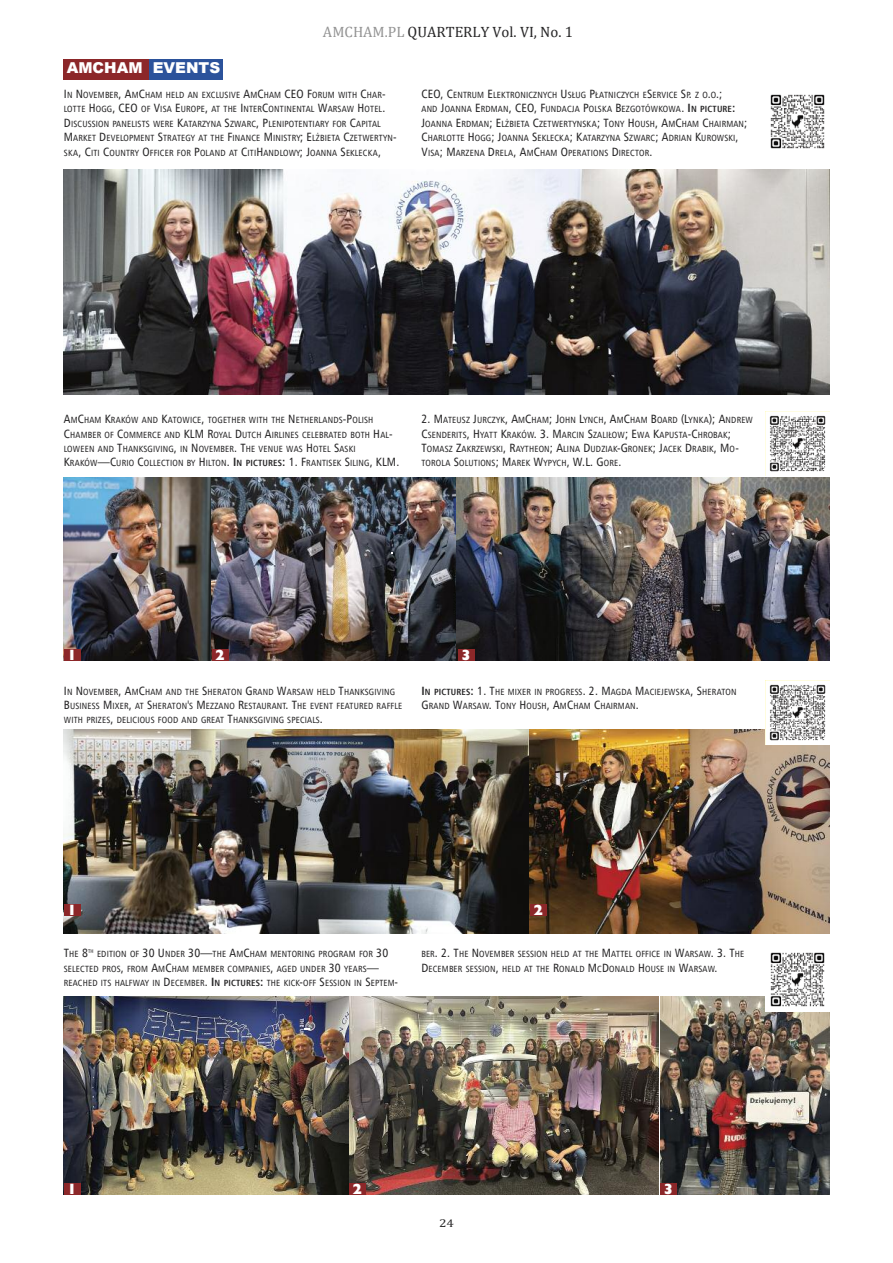
<style>
.page{position:relative;width:893px;height:1263px;background:#fff}
.page>*{position:absolute;margin:0;border:0;box-sizing:border-box;transform-origin:0 0}
.t1{font:15px "Cambria Math";color:#272627}
.t2{font:900 15px "Arial";color:#fff}
.t3{font:15px "Humanst 521 X Bd EU";color:#fff}
.t4{font:12px "Humnst 777 Cn EU";color:#272627}
.t5{font:11.25px "Cambria Math";color:#272627;scale:1.2 1}
.t6{font:9px/14.4px "Humnst 777 Cn EU";letter-spacing:.02em;color:#272627}
.s1{color:#939393}
.s2{font-size:12px}
.s3{font-weight:700;font-size:12px}
.s4{font-weight:700}
.s5{font-size:9px}
</style>
<div class="page">
<img style="left:64px;top:997px;width:286px;height:198px">
<img style="left:350px;top:997px;width:309px;height:198px">
<img style="left:660px;top:997px;width:169px;height:198px">
<img style="left:765px;top:952px;width:64px;height:59px">
<div style="left:64px;top:1184px;width:16px;height:11px;background:#8c2729"></div>
<div style="left:349px;top:1184px;width:17px;height:11px;background:#8c2729"></div>
<div style="left:660px;top:1184px;width:16px;height:11px;background:#8c2729"></div>
<div style="left:64px;top:59px;width:85px;height:21px;background:#8c2729"></div>
<div style="left:150px;top:59px;width:73px;height:21px;background:#2b529b"></div>
<img style="left:64px;top:477px;width:148px;height:184px">
<img style="left:212px;top:477px;width:245px;height:184px">
<img style="left:457px;top:477px;width:372px;height:184px">
<img style="left:765px;top:412px;width:61px;height:63px">
<div style="left:64px;top:650px;width:16px;height:11px;background:#8c2729"></div>
<div style="left:212px;top:650px;width:16px;height:11px;background:#8c2729"></div>
<div style="left:458px;top:650px;width:16px;height:11px;background:#8c2729"></div>
<img style="left:64px;top:170px;width:765px;height:224px">
<img style="left:770px;top:94px;width:55px;height:55px">
<img style="left:64px;top:729px;width:465px;height:205px">
<img style="left:529px;top:729px;width:300px;height:205px">
<img style="left:765px;top:680px;width:64px;height:64px">
<div style="left:64px;top:905px;width:16px;height:11px;background:#8c2729"></div>
<div style="left:530px;top:905px;width:16px;height:11px;background:#8c2729"></div>
<h1 class="t2" style="left:67px;top:57px;width:155px">AMCHAM EVENTS</h1>
<h1 class="t1" style="left:323px;top:26px;width:252px"><span class="s1">AMCHAM.PL</span> QUARTERLY Vol. VI, No. 1</h1>
<p class="t6" style="left:64px;top:87px;width:334px"><span class="s2">I</span>N <span class="s2">N</span>OVEMBER<span class="s2">, A</span>M<span class="s2">C</span>HAM HELD AN EXCLUSIVE <span class="s2">A</span>M<span class="s2">C</span>HAM <span class="s2">CEO F</span>ORUM WITH <span class="s2">C</span>HAR<span class="s2">-</span>LOTTE <span class="s2">H</span>OGG<span class="s2">, CEO</span> OF <span class="s2">V</span>ISA <span class="s2">E</span>UROPE<span class="s2">,</span> AT THE <span class="s2">I</span>NTER<span class="s2">C</span>ONTINENTAL <span class="s2">W</span>ARSAW <span class="s2">H</span>OTEL<span class="s2">.<br>D</span>ISCUSSION PANELISTS WERE <span class="s2">K</span>ATARZYNA <span class="s2">S</span>ZWARC<span class="s2">, P</span>LENIPOTENTIARY FOR <span class="s2">C</span>APITAL <span class="s2">M</span>ARKET <span class="s2">D</span>EVELOPMENT <span class="s2">S</span>TRATEGY AT THE <span class="s2">F</span>INANCE <span class="s2">M</span>INISTRY<span class="s2">; E</span>LŻBIETA <span class="s2">C</span>ZETWERTYN<span class="s2">-</span>SKA<span class="s2">, C</span>ITI <span class="s2">C</span>OUNTRY <span class="s2">O</span>FFICER FOR <span class="s2">P</span>OLAND AT <span class="s2">C</span>ITI<span class="s2">H</span>ANDLOWY<span class="s2">; J</span>OANNA <span class="s2">S</span>EKLECKA<span class="s2">,</span></p>
<p class="t6" style="left:421px;top:87px;width:327px"><span class="s2">CEO, C</span>ENTRUM <span class="s2">E</span>LEKTRONICZNYCH <span class="s2">U</span>SŁUG <span class="s2">P</span>ŁATNICZYCH E<span class="s2">S</span>ERVICE <span class="s2">S</span>P<span class="s2">.</span> Z O<span class="s2">.</span>O<span class="s2">.;<br></span>AND <span class="s2">J</span>OANNA <span class="s2">E</span>RDMAN<span class="s2">, CEO, F</span>UNDACJA <span class="s2">P</span>OLSKA <span class="s2">B</span>EZGOTÓWKOWA<span class="s2">.</span> <span class="s3">I</span><span class="s4">N PICTURE</span><span class="s3">:<br></span><span class="s2">J</span>OANNA <span class="s2">E</span>RDMAN<span class="s2">; E</span>LŻBIETA <span class="s2">C</span>ZETWERTYNSKA<span class="s2">; T</span>ONY <span class="s2">H</span>OUSH<span class="s2">, A</span>M<span class="s2">C</span>HAM <span class="s2">C</span>HAIRMAN<span class="s2">; C</span>HARLOTTE <span class="s2">H</span>OGG<span class="s2">; J</span>OANNA <span class="s2">S</span>EKLECKA<span class="s2">; K</span>ATARZYNA <span class="s2">S</span>ZWARC<span class="s2">; A</span>DRIAN <span class="s2">K</span>UROWSKI<span class="s2">, V</span>ISA<span class="s2">; M</span>ARZENA <span class="s2">D</span>RELA<span class="s2">, A</span>M<span class="s2">C</span>HAM <span class="s2">O</span>PERATIONS <span class="s2">D</span>IRECTOR<span class="s2">.</span></p>
<p class="t6" style="left:64px;top:413px;width:337px"><span class="s2">A</span>M<span class="s2">C</span>HAM <span class="s2">K</span>RAKÓW AND <span class="s2">K</span>ATOWICE<span class="s2">,</span> TOGETHER WITH THE <span class="s2">N</span>ETHERLANDS<span class="s2">-P</span>OLISH <span class="s2">C</span>HAMBER OF <span class="s2">C</span>OMMERCE AND <span class="s2">KLM R</span>OYAL <span class="s2">D</span>UTCH <span class="s2">A</span>IRLINES CELEBRATED BOTH <span class="s2">H</span>AL<span class="s2">-</span>LOWEEN AND <span class="s2">T</span>HANKSGIVING<span class="s2">,</span> IN <span class="s2">N</span>OVEMBER<span class="s2">. T</span>HE VENUE WAS <span class="s2">H</span>OTEL <span class="s2">S</span>ASKI <span class="s2">K</span>RAKÓW<span class="s2">—C</span>URIO <span class="s2">C</span>OLLECTION BY <span class="s2">H</span>ILTON<span class="s2">.</span> <span class="s3">I</span><span class="s4">N PICTURES</span><span class="s3">:</span> <span class="s2">1. F</span>RANTISEK <span class="s2">S</span>ILING<span class="s2">, KLM.</span></p>
<p class="t6" style="left:421px;top:413px;width:333px"><span class="s2">2. M</span>ATEUSZ <span class="s2">J</span>URCZYK<span class="s2">, A</span>M<span class="s2">C</span>HAM<span class="s2">; J</span>OHN <span class="s2">L</span>YNCH<span class="s2">, A</span>M<span class="s2">C</span>HAM <span class="s2">B</span>OARD <span class="s2">(L</span>YNKA<span class="s2">); A</span>NDREW <span class="s2">C</span>SENDERITS<span class="s2">, H</span>YATT <span class="s2">K</span>RAKÓW<span class="s2">. 3. M</span>ARCIN <span class="s2">S</span>ZALIŁOW<span class="s2">; E</span>WA <span class="s2">K</span>APUSTA<span class="s2">-C</span>HROBAK<span class="s2">; T</span>OMASZ <span class="s2">Z</span>AKRZEWSKI<span class="s2">, R</span>AYTHEON<span class="s2">; A</span>LINA <span class="s2">D</span>UDZIAK<span class="s2">-G</span>RONEK<span class="s2">; J</span>ACEK <span class="s2">D</span>RABIK<span class="s2">, M</span>O<span class="s2">-</span>TOROLA <span class="s2">S</span>OLUTIONS<span class="s2">; M</span>AREK <span class="s2">W</span>YPYCH<span class="s2">, W.L. G</span>ORE<span class="s2">.</span></p>
<h1 class="t3" style="left:67px;top:645px;width:11px">1</h1>
<h1 class="t3" style="left:215px;top:645px;width:11px">2</h1>
<h1 class="t3" style="left:461px;top:645px;width:11px">3</h1>
<p class="t6" style="left:64px;top:684px;width:340px"><span class="s2">I</span>N <span class="s2">N</span>OVEMBER<span class="s2">, A</span>M<span class="s2">C</span>HAM AND THE <span class="s2">S</span>HERATON <span class="s2">G</span>RAND <span class="s2">W</span>ARSAW HELD <span class="s2">T</span>HANKSGIVING<br><span class="s2">B</span>USINESS <span class="s2">M</span>IXER<span class="s2">,</span> AT <span class="s2">S</span>HERATON<span class="s2">'</span>S <span class="s2">M</span>EZZANO <span class="s2">R</span>ESTAURANT<span class="s2">. T</span>HE EVENT FEATURED RAFFLE<br>WITH PRIZES<span class="s2">,</span> DELICIOUS FOOD AND GREAT <span class="s2">T</span>HANKSGIVING SPECIALS<span class="s2">.</span></p>
<p class="t6" style="left:421px;top:684px;width:317px"><span class="s3">I</span><span class="s4">N PICTURES</span><span class="s3">:</span> <span class="s2">1. T</span>HE MIXER IN PROGRESS<span class="s2">. 2. M</span>AGDA <span class="s2">M</span>ACIEJEWSKA<span class="s2">, S</span>HERATON<br><span class="s2">G</span>RAND <span class="s2">W</span>ARSAW<span class="s2">. T</span>ONY <span class="s2">H</span>OUSH<span class="s2">, A</span>M<span class="s2">C</span>HAM <span class="s2">C</span>HAIRMAN<span class="s2">.</span></p>
<h1 class="t3" style="left:67px;top:900px;width:11px">1</h1>
<h1 class="t3" style="left:533px;top:900px;width:11px">2</h1>
<p class="t6" style="left:64px;top:946px;width:336px;text-indent:24px"><sup>TH</sup> EDITION OF <span class="s2">30 U</span>NDER <span class="s2">30—</span>THE <span class="s2">A</span>M<span class="s2">C</span>HAM MENTORING PROGRAM FOR <span class="s2">30<br></span>SELECTED PROS<span class="s2">,</span> FROM <span class="s2">A</span>M<span class="s2">C</span>HAM MEMBER COMPANIES<span class="s2">,</span> AGED UNDER <span class="s2">30</span> YEARS<span class="s2">—<br></span>REACHED ITS HALFWAY IN <span class="s2">D</span>ECEMBER<span class="s2">.</span> <span class="s3">I</span><span class="s4">N PICTURES</span><span class="s3">:</span> THE KICK<span class="s2">-</span>OFF <span class="s2">S</span>ESSION IN <span class="s2">S</span>EPTEM<span class="s2">-</span></p>
<p class="t6" style="left:421px;top:946px;width:324px">BER<span class="s2">. 2. T</span>HE <span class="s2">N</span>OVEMBER SESSION HELD AT THE <span class="s2">M</span>ATTEL OFFICE IN <span class="s2">W</span>ARSAW<span class="s2">. 3. T</span>HE<br><span class="s2">D</span>ECEMBER SESSION<span class="s2">,</span> HELD AT THE <span class="s2">R</span>ONALD <span class="s2">M</span>C<span class="s2">D</span>ONALD <span class="s2">H</span>OUSE IN <span class="s2">W</span>ARSAW<span class="s2">.</span></p>
<h2 class="t4" style="left:64px;top:945px;width:26px">T<span class="s5">HE</span> 8</h2>
<h1 class="t3" style="left:67px;top:1179px;width:11px">1</h1>
<h1 class="t3" style="left:353px;top:1179px;width:11px">2</h1>
<h1 class="t3" style="left:663px;top:1179px;width:11px">3</h1>
<p class="t5" style="left:439px;top:1218px;width:14px">24</p>
</div>
